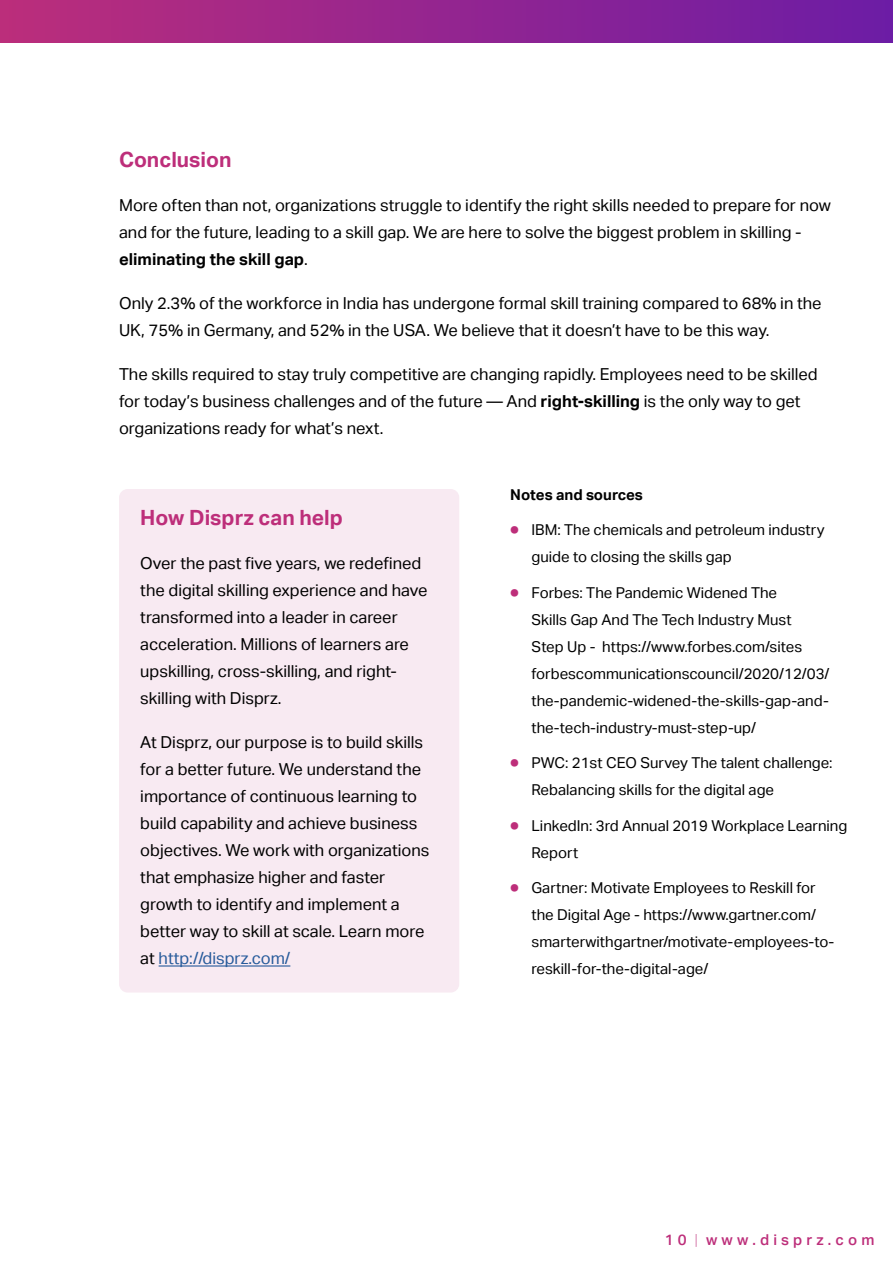
<style>
.page{position:relative;width:893px;height:1263px;background:#fff}
.page>*{position:absolute;margin:0;border:0;box-sizing:border-box;transform-origin:0 0}
.t1{font:700 21px "Aktiv Grotesk";color:#bd2e7a}
.t2{font:16.5px/27px "Aktiv Grotesk";color:#000}
.t3{font:15px/27px "Aktiv Grotesk";color:#000}
.t4{font:500 15px "Aktiv Grotesk";color:#bd2e7a}
.t5{font:700 15px "Aktiv Grotesk";color:#000}
.s1{font-weight:700}
.s2{color:#275b9b}
.s3{color:#bd2e7a}
.s4{font-weight:100}
</style>
<div class="page">
<div style="left:119px;top:489px;width:340px;height:503px;background:#f8eaf2;border-radius:9px"></div>
<hr style="left:159px;top:965px;width:131px;height:1px;background:#275b9b">
<div style="left:0;top:0;width:893px;height:43px;background:linear-gradient(to right,#bb2e7b,#6c1ca5)"></div>
<p class="t1" style="left:119px;top:147px;width:114px">Conclusion</p>
<p class="t2" style="left:119px;top:192px;width:713px">More often than not, organizations struggle to identify the right skills needed to prepare for now and for the future, leading to a skill gap. We are here to solve the biggest problem in skilling - <span class="s1">eliminating the skill gap</span>.</p>
<p class="t2" style="left:119px;top:290px;width:704px">Only 2.3% of the workforce in India has undergone formal skill training compared to 68% in the<br>UK, 75% in Germany, and 52% in the USA. We believe that it doesn’t have to be this way.</p>
<p class="t2" style="left:119px;top:361px;width:700px">The skills required to stay truly competitive are changing rapidly. Employees need to be skilled for today’s business challenges and of the future — And <span class="s1">right-skilling</span> is the only way to get organizations ready for what’s next.</p>
<p class="t1" style="left:140px;top:506px;width:204px">How Disprz can help</p>
<p class="t2" style="left:140px;top:550px;width:289px">Over the past five years, we redefined the digital skilling experience and have transformed into a leader in career acceleration. Millions of learners are upskilling, cross-skilling, and right&shy;skilling with Disprz.</p>
<p class="t2" style="left:140px;top:729px;width:291px">At Disprz, our purpose is to build skills for a better future. We understand the importance of continuous learning to build capability and achieve business objectives. We work with organizations that emphasize higher and faster growth to identify and implement a better way to skill at scale. Learn more at <span class="s2">http://disprz.com/</span></p>
<p class="t5" style="left:510px;top:486px;width:134px">Notes and sources</p>
<p class="t3" style="left:531px;top:517px;width:295px;text-indent:-21px"><span class="s3">●</span> IBM: The chemicals and petroleum industry guide to closing the skills gap</p>
<p class="t3" style="left:531px;top:579px;width:300px;text-indent:-21px"><span class="s3">●</span> Forbes: The Pandemic Widened The<br>Skills Gap And The Tech Industry Must<br>Step Up - https://www.forbes.com/sites forbescommunicationscouncil/2020/12/03/ the-pandemic-widened-the-skills-gap-and&shy;the-tech-industry-must-step-up/</p>
<p class="t3" style="left:531px;top:750px;width:303px;text-indent:-21px"><span class="s3">●</span> PWC: 21st CEO Survey The talent challenge:<br>Rebalancing skills for the digital age</p>
<p class="t3" style="left:531px;top:812px;width:317px;text-indent:-21px"><span class="s3">●</span> LinkedIn: 3rd Annual 2019 Workplace Learning<br>Report</p>
<p class="t3" style="left:531px;top:875px;width:304px;text-indent:-21px"><span class="s3">●</span> Gartner: Motivate Employees to Reskill for the Digital Age - https://www.gartner.com/ smarterwithgartner/motivate-employees-to&shy;reskill-for-the-digital-age/</p>
<p class="t4" style="left:665px;top:1231px;width:211px">1 0 <span class="s4">|</span> w w w . d i s p r z . c o m</p>
</div>
